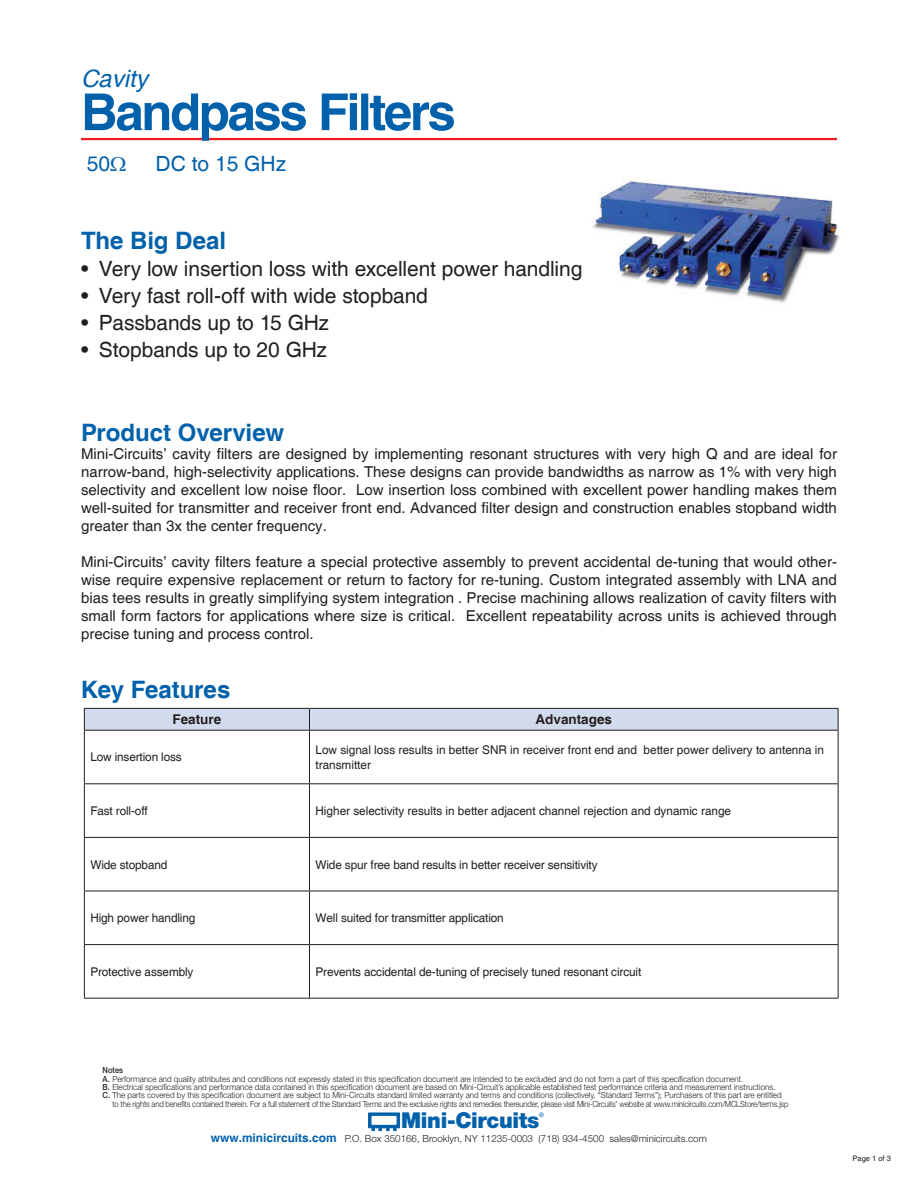
<style>
.page{position:relative;width:918px;height:1188px;background:#fff}
.page>*{position:absolute;margin:0;border:0;box-sizing:border-box;transform-origin:0 0}
.MAIN_HEADLINE{font:700 51px "Helvetica";letter-spacing:-.05em;color:#0261aa}
.section_head{font:700 24px "Helvetica";letter-spacing:-.005em;color:#0161ab}
.MODEL_TYPE{font:italic 24px "Helvetica";color:#0261aa}
.t1{font:900 21.9px "Helvetica Neue";letter-spacing:-.015em;color:#0261aa}
.FEAT____APPL{font:21px "Helvetica";letter-spacing:-.005em;color:#231f20}
.t2{font:21px "Helvetica";color:#0261aa}
.FEAT___APPL{font:15px/18px "Helvetica";color:#231f20;text-align:justify}
.t3{font:700 13.5px "Helvetica";color:#231f20}
.FEAT___APPL-2{font:12px/14.4px "Helvetica";letter-spacing:-.01em;color:#231f20}
.t4{font:300 9.75px "Helvetica Neue";color:#231f20}
.t5{font:300 8.4px "Helvetica Neue";color:#231f20;scale:.95 1}
.t6{font:300 8.4px "Helvetica Neue";letter-spacing:-.02em;color:#231f20;scale:.91 1}
.t7{font:500 8.4px "Helvetica Neue";color:#231f20;scale:.9 1}
.t8{font:7.5px "Helvetica";color:#231f20}
.t9{font:500 6.15px "Helvetica Neue";color:#0261aa}
.s1{font-weight:500}
.s2{font-family:"Helvetica";font-weight:700;font-size:11.85px;color:#0261aa}
</style>
<div class="page">
<svg style="left:368px;top:1112px;width:32px;height:19px"></svg>
<hr style="left:81px;top:138px;width:756px;height:2px;background:#ee1d23">
<svg style="left:84px;top:708px;width:755px;height:22px"></svg>
<hr style="left:84px;top:730px;width:225px;height:1px;background:#231f20">
<hr style="left:84px;top:731px;width:1px;height:52px;background:#231f20">
<hr style="left:309px;top:730px;width:530px;height:1px;background:#231f20">
<hr style="left:309px;top:731px;width:1px;height:52px;background:#231f20">
<hr style="left:838px;top:731px;width:1px;height:52px;background:#231f20">
<hr style="left:84px;top:783px;width:225px;height:1px;background:#231f20">
<hr style="left:84px;top:784px;width:1px;height:53px;background:#231f20">
<hr style="left:309px;top:783px;width:530px;height:1px;background:#231f20">
<hr style="left:309px;top:784px;width:1px;height:53px;background:#231f20">
<hr style="left:838px;top:784px;width:1px;height:53px;background:#231f20">
<hr style="left:84px;top:837px;width:225px;height:1px;background:#231f20">
<hr style="left:84px;top:838px;width:1px;height:53px;background:#231f20">
<hr style="left:309px;top:837px;width:530px;height:1px;background:#231f20">
<hr style="left:309px;top:838px;width:1px;height:53px;background:#231f20">
<hr style="left:838px;top:838px;width:1px;height:53px;background:#231f20">
<hr style="left:84px;top:891px;width:225px;height:1px;background:#231f20">
<hr style="left:84px;top:891px;width:1px;height:53px;background:#231f20">
<hr style="left:309px;top:891px;width:530px;height:1px;background:#231f20">
<hr style="left:309px;top:891px;width:1px;height:53px;background:#231f20">
<hr style="left:838px;top:891px;width:1px;height:53px;background:#231f20">
<hr style="left:84px;top:944px;width:225px;height:1px;background:#231f20">
<hr style="left:84px;top:945px;width:1px;height:53px;background:#231f20">
<hr style="left:309px;top:944px;width:530px;height:1px;background:#231f20">
<hr style="left:309px;top:945px;width:1px;height:53px;background:#231f20">
<hr style="left:838px;top:945px;width:1px;height:53px;background:#231f20">
<hr style="left:84px;top:998px;width:225px;height:1px;background:#231f20">
<hr style="left:309px;top:998px;width:530px;height:1px;background:#231f20">
<img style="left:593px;top:178px;width:247px;height:125px">
<p class="MODEL_TYPE" style="left:81px;top:65px;width:68px">Cavity</p>
<p class="MAIN_HEADLINE" style="left:81px;top:81px;width:376px">Bandpass Filters</p>
<p class="t2" style="left:87px;top:152px;width:25px">50</p>
<p class="t2" style="left:156px;top:152px;width:132px">DC to 15 GHz</p>
<p class="section_head" style="left:81px;top:226px;width:147px">The Big Deal</p>
<p class="FEAT____APPL" style="left:81px;top:256px;width:503px">• Very low insertion loss with excellent power handling</p>
<p class="FEAT____APPL" style="left:81px;top:283px;width:348px">• Very fast roll-off with wide stopband</p>
<p class="FEAT____APPL" style="left:81px;top:310px;width:250px">• Passbands up to 15 GHz</p>
<p class="FEAT____APPL" style="left:81px;top:337px;width:248px">• Stopbands up to 20 GHz</p>
<p class="section_head" style="left:81px;top:418px;width:205px">Product Overview</p>
<p class="FEAT___APPL" style="left:81px;top:445px;width:757px">Mini-Circuits’ cavity filters are designed by implementing resonant structures with very high Q and are ideal for narrow-band, high-selectivity applications. These designs can provide bandwidths as narrow as 1% with very high selectivity and excellent low noise floor. Low insertion loss combined with excellent power handling makes them well-suited for transmitter and receiver front end. Advanced filter design and construction enables stopband width greater than 3x the center frequency.</p>
<p class="FEAT___APPL" style="left:81px;top:553px;width:757px">Mini-Circuits’ cavity filters feature a special protective assembly to prevent accidental de-tuning that would other&shy;wise require expensive replacement or return to factory for re-tuning. Custom integrated assembly with LNA and bias tees results in greatly simplifying system integration . Precise machining allows realization of cavity filters with small form factors for applications where size is critical. Excellent repeatability across units is achieved through precise tuning and process control.</p>
<p class="section_head" style="left:81px;top:675px;width:151px">Key Features</p>
<p class="t3" style="left:173px;top:711px;width:50px">Feature</p>
<p class="t3" style="left:536px;top:711px;width:78px">Advantages</p>
<p class="FEAT___APPL-2" style="left:90px;top:750px;width:93px">Low insertion loss</p>
<p class="FEAT___APPL-2" style="left:315px;top:743px;width:510px">Low signal loss results in better SNR in receiver front end and better power delivery to antenna in transmitter</p>
<p class="FEAT___APPL-2" style="left:90px;top:804px;width:59px">Fast roll-off</p>
<p class="FEAT___APPL-2" style="left:315px;top:804px;width:417px">Higher selectivity results in better adjacent channel rejection and dynamic range</p>
<p class="FEAT___APPL-2" style="left:90px;top:858px;width:79px">Wide stopband</p>
<p class="FEAT___APPL-2" style="left:315px;top:858px;width:284px">Wide spur free band results in better receiver sensitivity</p>
<p class="FEAT___APPL-2" style="left:90px;top:911px;width:107px">High power handling</p>
<p class="FEAT___APPL-2" style="left:315px;top:911px;width:190px">Well suited for transmitter application</p>
<p class="FEAT___APPL-2" style="left:90px;top:965px;width:105px">Protective assembly</p>
<p class="FEAT___APPL-2" style="left:315px;top:965px;width:327px">Prevents accidental de-tuning of precisely tuned resonant circuit</p>
<p class="t7" style="left:103px;top:1065px;width:24px">Notes</p>
<p class="t5" style="left:103px;top:1073px;width:676px"><span class="s1">A.</span> Performance and quality attributes and conditions not expressly stated in this specification document are intended to be excluded and do not form a part of this specification document.</p>
<p class="t5" style="left:103px;top:1082px;width:710px"><span class="s1">B.</span> Electrical specifications and performance data contained in this specification document are based on Mini-Circuit’s applicable established test performance criteria and measurement instructions.</p>
<p class="t5" style="left:103px;top:1090px;width:716px"><span class="s1">C.</span> The parts covered by this specification document are subject to Mini-Circuits standard limited warranty and terms and conditions (collectively, “Standard Terms”); Purchasers of this part are entitled</p>
<p class="t6" style="left:112px;top:1099px;width:744px">to the rights and benefits contained therein. For a full statement of the Standard Terms and the exclusive rights and remedies thereunder, please visit Mini-Circuits’ website at www.minicircuits.com/MCLStore/terms.jsp</p>
<h3 class="t1" style="left:401px;top:1107px;width:140px">Mini-Circuits</h3>
<p class="t9" style="left:539px;top:1111px;width:6px">®</p>
<p class="t4" style="left:211px;top:1133px;width:497px"><span class="s2">www.minicircuits.com</span> P.O. Box 350166, Brooklyn, NY 11235-0003 (718) 934-4500 sales@minicircuits.com</p>
<p class="t8" style="left:853px;top:1154px;width:40px">Page 1 of 3</p>
</div>
